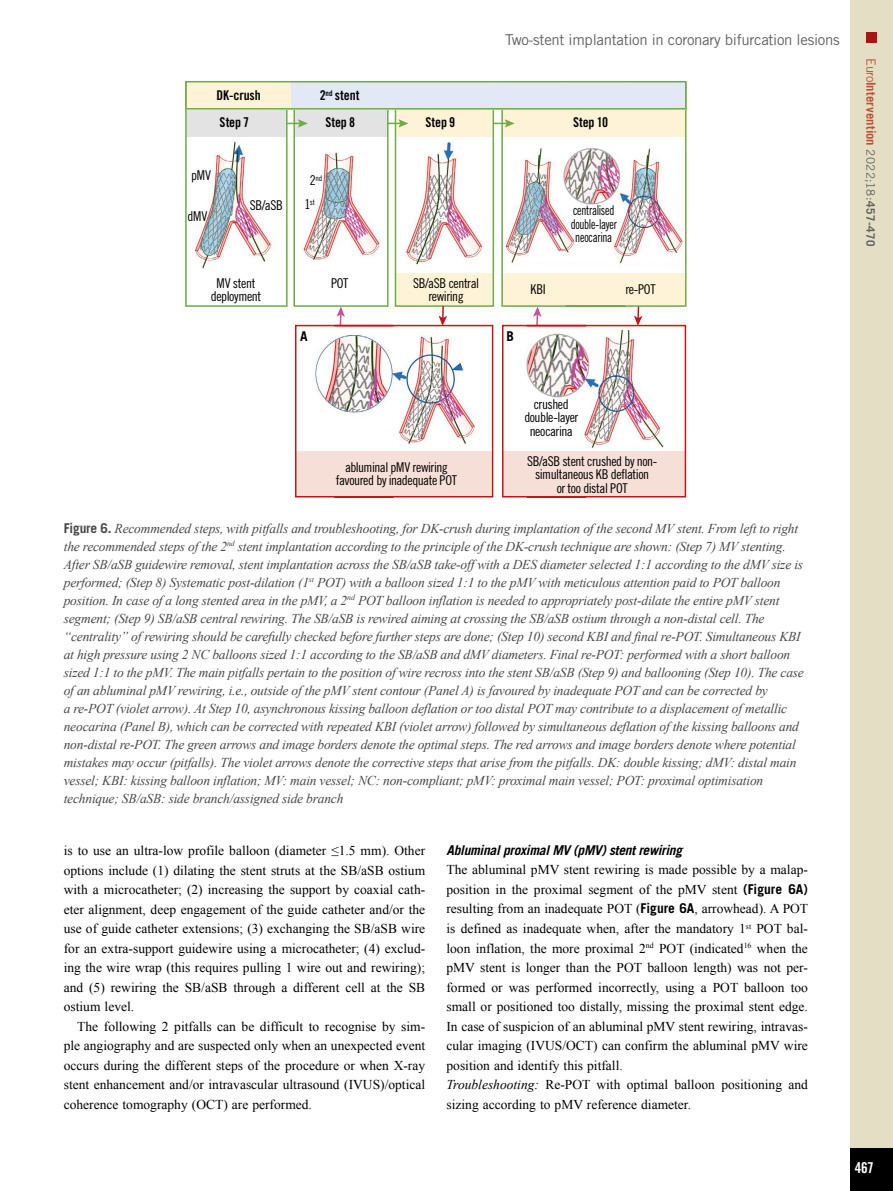
<style>
.page{position:relative;width:893px;height:1191px;background:#fff}
.page>*{position:absolute;margin:0;border:0;box-sizing:border-box;transform-origin:0 0}
.t1{font:15px "Trade Gothic LT Std";letter-spacing:-.02em;color:#626261}
.t2{font:15px "Trade Gothic LT Std Bd Cn 20";color:#fff}
.t3{font:italic 13.5px/18px "Times New Roman";letter-spacing:-.015em;color:#484847}
.t4{font:13.5px/19.5px "Times New Roman";color:#000;text-align:justify}
.t5{font:13.5px/13.5px "Trade Gothic LT Std Cn 18";letter-spacing:-.03em;color:#000;text-align:center}
.t6{font:italic 700 13.5px "Trade Gothic LT Std";letter-spacing:-.02em;color:#000}
.t7{font:13.5px "Trade Gothic LT Std Bd Cn 20";letter-spacing:-.01em;color:#000}
.t8{font:13.5px/13.5px "Trade Gothic LT Std Cn 18";letter-spacing:-.03em;color:#000;text-align:center;scale:.84 1}
.t9{font:700 13.5px "Trade Gothic LT Std";color:#000}
.t10{font:700 12.75px "Trade Gothic LT Std";letter-spacing:.005em;color:#bc523c}
.t11{font:7.8px "Trade Gothic LT Std Cn 18";color:#000}
.t12{font:7.8px "Trade Gothic LT Std Bd Cn 20";color:#000}
.s1{font-size:13.5px}
.s2{font-weight:400}
.s3{font-weight:400;font-size:11.7px;color:#626261}
.s4{font-size:11.7px;color:#626261}
.s5{font-family:"Trade Gothic LT Std";font-weight:700;font-style:normal}
.s6{font-family:"Trade Gothic LT Std";font-weight:700}
.s7{font-style:italic}
</style>
<div class="page">
<div style="left:850px;top:0;width:43px;height:1191px;background:#e4dfc4"></div>
<div style="left:850px;top:1148px;width:43px;height:43px;background:#000"></div>
<div style="left:866px;top:32px;width:11px;height:10px;background:#a81613"></div>
<img style="left:195px;top:153px;width:28px;height:116px">
<div style="left:186px;top:109px;width:101px;height:28px;background:#e3e3e3"></div>
<div style="left:185px;top:81px;width:103px;height:226px;border:2px solid #6fab46"></div>
<div style="left:186px;top:82px;width:426px;height:27px;background:#fff3d7"></div>
<div style="left:185px;top:81px;width:501px;height:29px;border:2px solid #6fab46"></div>
<svg style="left:223px;top:81px;width:463px;height:417px"></svg>
<p class="t12" style="left:320px;top:88px;width:14px"><span class="s1">2</span>nd</p>
<p class="t7" style="left:217px;top:87px;width:46px">DK-crush</p>
<p class="t7" style="left:335px;top:87px;width:26px">stent</p>
<p class="t7" style="left:220px;top:114px;width:31px">Step 7</p>
<p class="t5" style="left:191px;top:168px;width:21px">pMV</p>
<p class="t5" style="left:188px;top:209px;width:21px">dMV</p>
<p class="t5" style="left:250px;top:198px;width:35px">SB/aSB</p>
<p class="t7" style="left:325px;top:114px;width:31px">Step 8</p>
<p class="t11" style="left:310px;top:173px;width:14px"><span class="s1">2</span>nd</p>
<p class="t11" style="left:304px;top:197px;width:12px"><span class="s1">1</span>st</p>
<p class="t7" style="left:425px;top:114px;width:31px">Step 9</p>
<p class="t1" style="left:505px;top:30px;width:336px">Two-stent implantation in coronary bifurcation lesions</p>
<p class="t7" style="left:573px;top:114px;width:36px">Step 10</p>
<p class="t8" style="left:571px;top:204px;width:56px">centralised double-layer neocarina</p>
<p class="t5" style="left:331px;top:276px;width:19px">POT</p>
<p class="t5" style="left:413px;top:276px;width:68px">SB/aSB central rewiring</p>
<p class="t5" style="left:211px;top:276px;width:52px">MV stent deployment</p>
<p class="t5" style="left:530px;top:282px;width:17px">KBI</p>
<p class="t5" style="left:625px;top:282px;width:32px">re-POT</p>
<p class="t9" style="left:300px;top:327px;width:9px">A</p>
<p class="t9" style="left:506px;top:327px;width:9px">B</p>
<p class="t10" style="left:879px;top:58px;width:190px;rotate:90deg"><span class="s2">Euro</span>Intervention <span class="s3">2022;18:</span><span class="s4">457-470</span></p>
<p class="t5" style="left:336px;top:460px;width:123px">abluminal pMV rewiring favoured by inadequate POT</p>
<p class="t5" style="left:524px;top:397px;width:55px">crushed double-layer neocarina</p>
<p class="t5" style="left:527px;top:454px;width:132px">SB/aSB stent crushed by non&shy;simultaneous KB deflation<br>or too distal POT</p>
<p class="t3" style="left:64px;top:519px;width:742px"><span class="s5">Figure 6.</span> Recommended steps, with pitfalls and troubleshooting, for DK-crush during implantation of the second MV stent. From left to right the recommended steps of the 2<sup>nd</sup> stent implantation according to the principle of the DK-crush technique are shown: (Step 7) MV stenting.<br>After SB/aSB guidewire removal, stent implantation across the SB/aSB take-off with a DES diameter selected 1:1 according to the dMV size is performed; (Step 8) Systematic post-dilation (1<sup>st</sup> POT) with a balloon sized 1:1 to the pMV with meticulous attention paid to POT balloon position. In case of a long stented area in the pMV, a 2<sup>nd</sup> POT balloon inflation is needed to appropriately post-dilate the entire pMV stent segment; (Step 9) SB/aSB central rewiring. The SB/aSB is rewired aiming at crossing the SB/aSB ostium through a non-distal cell. The “centrality” of rewiring should be carefully checked before further steps are done; (Step 10) second KBI and final re-POT. Simultaneous KBI at high pressure using 2 NC balloons sized 1:1 according to the SB/aSB and dMV diameters. Final re-POT: performed with a short balloon sized 1:1 to the pMV. The main pitfalls pertain to the position of wire recross into the stent SB/aSB (Step 9) and ballooning (Step 10). The case of an abluminal pMV rewiring, i.e., outside of the pMV stent contour (Panel A) is favoured by inadequate POT and can be corrected by<br>a re-POT (violet arrow). At Step 10, asynchronous kissing balloon deflation or too distal POT may contribute to a displacement of metallic neocarina (Panel B), which can be corrected with repeated KBI (violet arrow) followed by simultaneous deflation of the kissing balloons and non-distal re-POT. The green arrows and image borders denote the optimal steps. The red arrows and image borders denote where potential mistakes may occur (pitfalls). The violet arrows denote the corrective steps that arise from the pitfalls. DK: double kissing; dMV: distal main vessel; KBI: kissing balloon inflation; MV: main vessel; NC: non-compliant; pMV: proximal main vessel; POT: proximal optimisation technique; SB/aSB: side branch/assigned side branch</p>
<p class="t4" style="left:64px;top:840px;width:363px">is to use an ultra-low profile balloon (diameter ≤1.5 mm). Other options include (1) dilating the stent struts at the SB/aSB ostium with a microcatheter; (2) increasing the support by coaxial cath&shy;eter alignment, deep engagement of the guide catheter and/or the use of guide catheter extensions; (3) exchanging the SB/aSB wire for an extra-support guidewire using a microcatheter; (4) exclud&shy;ing the wire wrap (this requires pulling 1 wire out and rewiring); and (5) rewiring the SB/aSB through a different cell at the SB ostium level.</p>
<p class="t4" style="left:64px;top:1016px;width:363px;text-indent:14px">The following 2 pitfalls can be difficult to recognise by sim&shy;ple angiography and are suspected only when an unexpected event occurs during the different steps of the procedure or when X-ray stent enhancement and/or intravascular ultrasound (IVUS)/optical coherence tomography (OCT) are performed.</p>
<p class="t6" style="left:446px;top:842px;width:237px">Abluminal proximal MV (pMV) stent rewiring</p>
<p class="t4" style="left:446px;top:860px;width:363px;text-align:left">The abluminal pMV stent rewiring is made possible by a malap&shy;position in the proximal segment of the pMV stent <span class="s6">(Figure 6A) </span>resulting from an inadequate POT (<span class="s6">Figure 6A</span>, arrowhead). A POT is defined as inadequate when, after the mandatory 1<sup>st</sup> POT bal&shy;loon inflation, the more proximal 2<sup>nd</sup> POT (indicated<sup>16</sup> when the pMV stent is longer than the POT balloon length) was not per&shy;formed or was performed incorrectly, using a POT balloon too small or positioned too distally, missing the proximal stent edge.<br>In case of suspicion of an abluminal pMV stent rewiring, intravas&shy;cular imaging (IVUS/OCT) can confirm the abluminal pMV wire position and identify this pitfall.<br><span class="s7">Troubleshooting:</span> Re-POT with optimal balloon positioning and sizing according to pMV reference diameter.</p>
<p class="t2" style="left:855px;top:1158px;width:21px">467</p>
</div>
